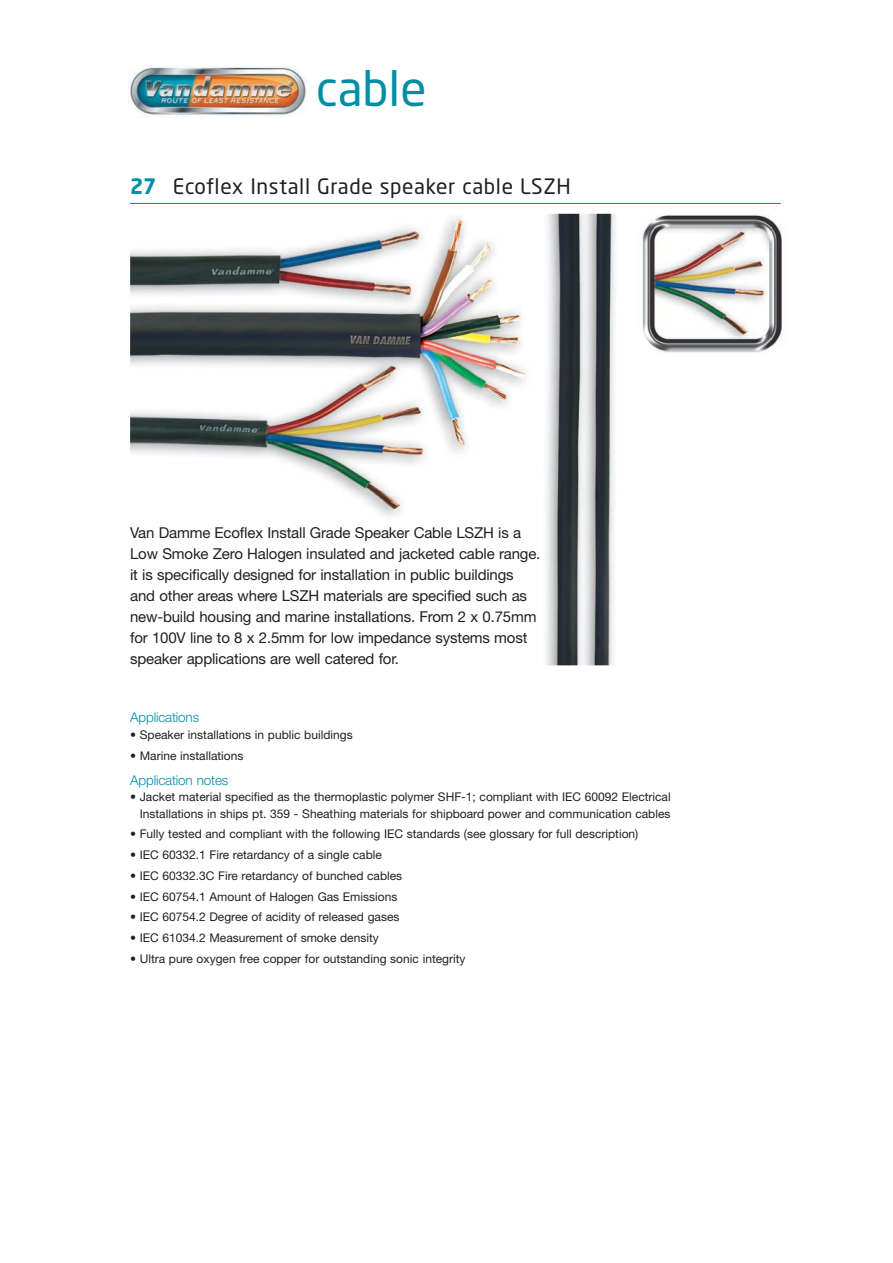
<style>
.page{position:relative;width:893px;height:1263px;background:#fff}
.page>*{position:absolute;margin:0;border:0;box-sizing:border-box;transform-origin:0 0}
.t1{font:48px "Neo Sans";color:#008ea5}
.t2{font:21px "Neo Sans";letter-spacing:.03em;color:#231f20}
.t3{font:15px/21px "Helvetica Neue";letter-spacing:-.01em;color:#231f20}
.t4{font:300 13.5px "Helvetica Neue";letter-spacing:-.01em;color:#008ea5}
.t5{font:12px/16.5px "Helvetica Neue";color:#231f20;text-align:right}
.s1{font-weight:700;color:#008ea5}
</style>
<div class="page">
<img style="left:129px;top:65px;width:177px;height:50px">
<hr style="left:130px;top:203px;width:651px;height:1px;background:#008ea5">
<img style="left:642px;top:215px;width:140px;height:138px">
<img style="left:130px;top:214px;width:498px;height:451px;border-radius:13px">
<h1 class="t1" style="left:316px;top:70px;width:112px">cable</h1>
<h2 class="t2" style="left:130px;top:179px;width:442px"><span class="s1">27</span> Ecoflex Install Grade speaker cable LSZH</h2>
<p class="t3" style="left:130px;top:524px;width:412px">Van Damme Ecoflex Install Grade Speaker Cable LSZH is a Low Smoke Zero Halogen insulated and jacketed cable range. it is specifically designed for installation in public buildings and other areas where LSZH materials are specified such as new-build housing and marine installations. From 2 x 0.75mm for 100V line to 8 x 2.5mm for low impedance systems most speaker applications are well catered for.</p>
<p class="t4" style="left:130px;top:713px;width:71px">Applications</p>
<p class="t5" style="left:130px;top:727px;width:224px">• Speaker installations in public buildings</p>
<p class="t5" style="left:130px;top:748px;width:115px">• Marine installations</p>
<p class="t4" style="left:130px;top:775px;width:100px">Application notes</p>
<p class="t5" style="left:130px;top:790px;width:542px">• Jacket material specified as the thermoplastic polymer SHF-1; compliant with IEC 60092 Electrical<br>Installations in ships pt. 359 - Sheathing materials for shipboard power and communication cables</p>
<p class="t5" style="left:130px;top:827px;width:510px">• Fully tested and compliant with the following IEC standards (see glossary for full description)</p>
<p class="t5" style="left:130px;top:848px;width:253px">• IEC 60332.1 Fire retardancy of a single cable</p>
<p class="t5" style="left:130px;top:868px;width:274px">• IEC 60332.3C Fire retardancy of bunched cables</p>
<p class="t5" style="left:130px;top:889px;width:269px">• IEC 60754.1 Amount of Halogen Gas Emissions</p>
<p class="t5" style="left:130px;top:910px;width:271px">• IEC 60754.2 Degree of acidity of released gases</p>
<p class="t5" style="left:130px;top:931px;width:250px">• IEC 61034.2 Measurement of smoke density</p>
<p class="t5" style="left:130px;top:951px;width:337px">• Ultra pure oxygen free copper for outstanding sonic integrity</p>
</div>
